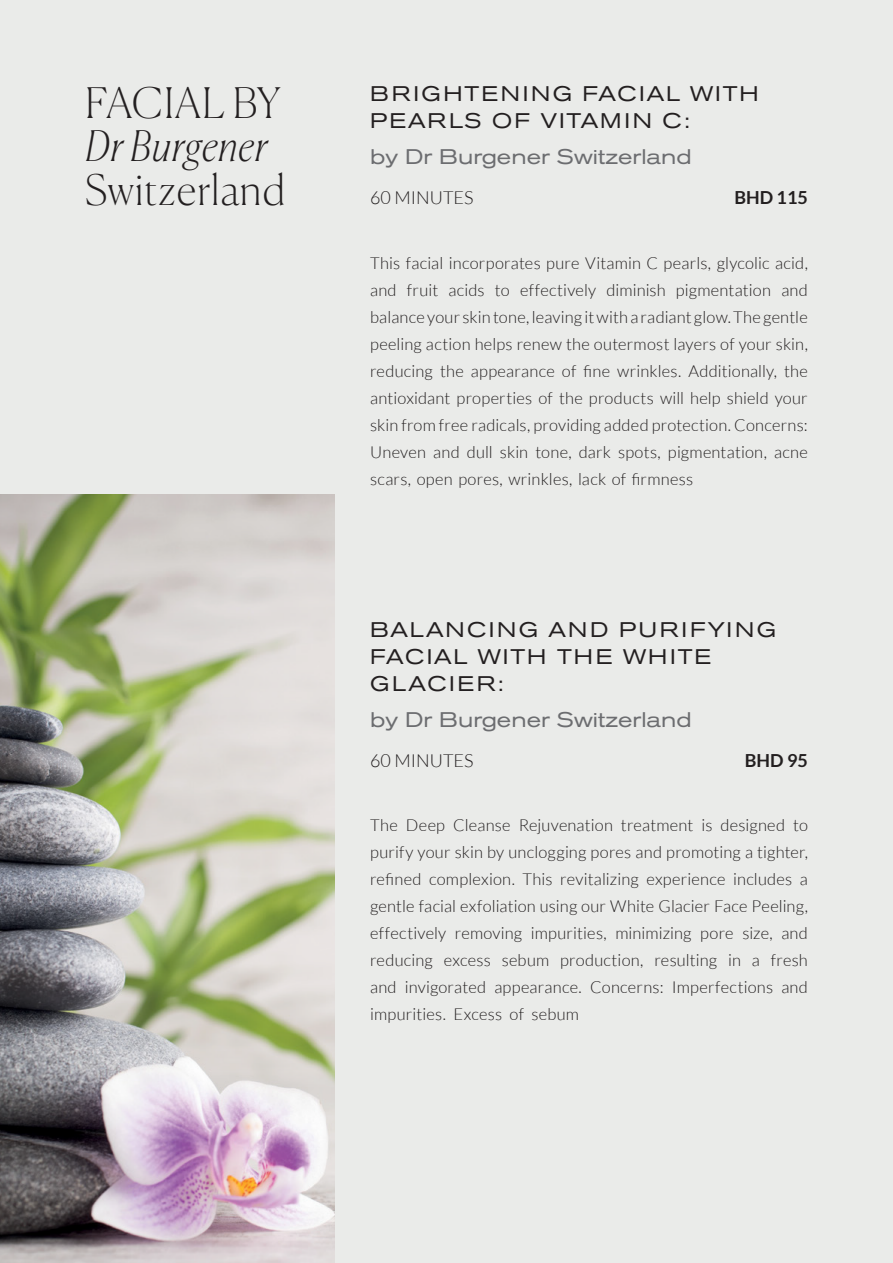
<style>
.page{position:relative;width:893px;height:1263px;background:#eaebe9}
.page>*{position:absolute;margin:0;border:0;box-sizing:border-box;transform-origin:0 0}
.Heading1-a{font:100 42px/43.5px "Canela Trial";letter-spacing:.02em;color:#231f20}
.Heading1-a-2{font:100 42px "Canela";letter-spacing:.01em;color:#231f20}
.Treatment_Heading{font:expanded 21px/27px "Akzidenz Grotesk Pro";letter-spacing:.1em;color:#231f20}
.Treament_Headding_-_Sub{font:expanded 21px "Akzidenz Grotesk Pro";color:#6c6d70}
.t1{font:300 18px "Lato";color:#231f20}
.t2{font:700 18px "Lato";color:#231f20}
.Body_Text{font:300 16.5px/27px "Lato";letter-spacing:.015em;color:#231f20;text-align:justify}
.s1{font-style:italic}
</style>
<div class="page">
<img style="left:0;top:494px;width:334px;height:769px">
<p class="Heading1-a-2" style="left:85px;top:69px;width:197px">FACIAL BY</p>
<p class="Heading1-a" style="left:85px;top:128px;width:202px"><span class="s1">Dr Burgener<br></span>Switzerland</p>
<p class="Treatment_Heading" style="left:370px;top:80px;width:390px">BRIGHTENING FACIAL WITH<br>PEARLS OF VITAMIN C:</p>
<p class="Treament_Headding_-_Sub" style="left:370px;top:143px;width:323px">by Dr Burgener Switzerland</p>
<p class="t1" style="left:370px;top:188px;width:105px">60 MINUTES</p>
<p class="t2" style="left:734px;top:187px;width:75px">BHD 115</p>
<p class="Body_Text" style="left:370px;top:249px;width:439px">This facial incorporates pure Vitamin C pearls, glycolic acid, and fruit acids to effectively diminish pigmentation and balance your skin tone, leaving it with a radiant glow. The gentle peeling action helps renew the outermost layers of your skin, reducing the appearance of fine wrinkles. Additionally, the antioxidant properties of the products will help shield your skin from free radicals, providing added protection. Concerns:<br>Uneven and dull skin tone, dark spots, pigmentation, acne scars, open pores, wrinkles, lack of firmness</p>
<p class="Treatment_Heading" style="left:370px;top:616px;width:407px">BALANCING AND PURIFYING<br>FACIAL WITH THE WHITE<br>GLACIER:</p>
<p class="Treament_Headding_-_Sub" style="left:370px;top:706px;width:323px">by Dr Burgener Switzerland</p>
<p class="t1" style="left:370px;top:750px;width:105px">60 MINUTES</p>
<p class="t2" style="left:745px;top:750px;width:65px">BHD 95</p>
<p class="Body_Text" style="left:370px;top:811px;width:439px">The Deep Cleanse Rejuvenation treatment is designed to purify your skin by unclogging pores and promoting a tighter, refined complexion. This revitalizing experience includes a gentle facial exfoliation using our White Glacier Face Peeling, effectively removing impurities, minimizing pore size, and reducing excess sebum production, resulting in a fresh and invigorated appearance. Concerns: Imperfections and impurities. Excess of sebum</p>
</div>
